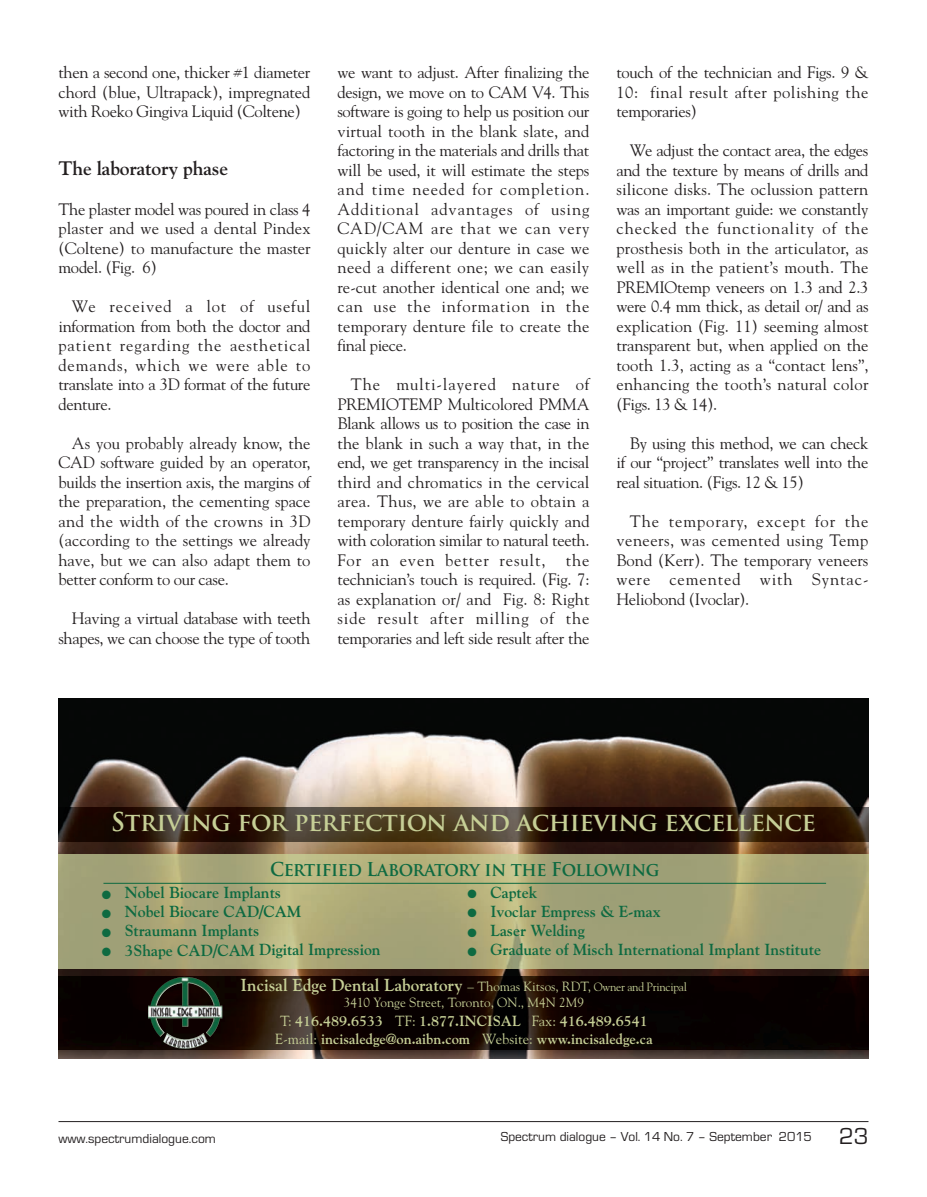
<style>
.page{position:relative;width:927px;height:1197px;background:#fff}
.page>*{position:absolute;margin:0;border:0;box-sizing:border-box;transform-origin:0 0}
.t1{font:700 25.2px "Trajan Pro";letter-spacing:-.02em;color:#c6cf96}
.t2{font:700 19.5px "Goudy";letter-spacing:-.01em;color:#231f20}
.t3{font:700 18.6px "Trajan Pro";letter-spacing:-.02em;color:#0e6a41;scale:.95 1}
.t4{font:700 17.25px "Goudy";color:#c6cf96}
.t5{font:16.5px/19.5px "Goudy";letter-spacing:-.02em;color:#231f20;text-align:justify}
.t6{font:700 15.9px "Goudy";color:#0e6a41}
.t7{font:700 14.55px/18.6px "Goudy";color:#c6cf96;text-align:center}
.t8{font:13.5px "Eurostile";color:#231f20}
.t9{font:13.35px "Goudy";color:#c6cf96}
.s1{font-weight:400;font-size:13.35px}
.s2{font-weight:400;font-size:12px}
.s3{font-weight:400}
.s4{font-size:24px}
</style>
<div class="page">
<hr style="left:58px;top:1121px;width:810px;height:1px;background:#231f20">
<img style="left:58px;top:699px;width:810px;height:360px">
<img style="left:58px;top:855px;width:810px;height:113px">
<hr style="left:103px;top:883px;width:723px;height:1px;background:#0e6a41">
<img style="left:58px;top:976px;width:810px;height:74px">
<img style="left:58px;top:808px;width:810px;height:33px">
<img style="left:148px;top:977px;width:71px;height:29px">
<p class="t5" style="left:58px;top:63px;width:253px">then a second one, thicker #1 diameter chord (blue, Ultrapack), impregnated with Roeko Gingiva Liquid (Coltene)</p>
<p class="t2" style="left:58px;top:157px;width:171px">The laboratory phase</p>
<p class="t5" style="left:58px;top:199px;width:254px">The plaster model was poured in class 4 plaster and we used a dental Pindex (Coltene) to manufacture the master model. (Fig. 6)</p>
<p class="t5" style="left:58px;top:297px;width:254px;text-indent:13px">We received a lot of useful information from both the doctor and patient regarding the aesthetical demands, which we were able to translate into a 3D format of the future denture.</p>
<p class="t5" style="left:58px;top:433px;width:254px;text-indent:13px">As you probably already know, the CAD software guided by an operator, builds the insertion axis, the margins of the preparation, the cementing space and the width of the crowns in 3D (according to the settings we already have, but we can also adapt them to better conform to our case.</p>
<p class="t5" style="left:58px;top:609px;width:254px;text-align:right">Having a virtual database with teeth shapes, we can choose the type of tooth</p>
<p class="t5" style="left:337px;top:63px;width:254px">we want to adjust. After finalizing the design, we move on to CAM V4. This software is going to help us position our virtual tooth in the blank slate, and factoring in the materials and drills that will be used, it will estimate the steps and time needed for completion.<br>Additional advantages of using CAD/CAM are that we can very quickly alter our denture in case we need a different one; we can easily re-cut another identical one and; we can use the information in the temporary denture file to create the final piece.</p>
<p class="t5" style="left:337px;top:375px;width:254px;text-indent:13px">The multi-layered nature of PREMIOTEMP Multicolored PMMA Blank allows us to position the case in the blank in such a way that, in the end, we get transparency in the incisal third and chromatics in the cervical area. Thus, we are able to obtain a temporary denture fairly quickly and with coloration similar to natural teeth.<br>For an even better result, the technician’s touch is required. (Fig. 7: as explanation or/ and Fig. 8: Right side result after milling of the temporaries and left side result after the</p>
<p class="t5" style="left:616px;top:63px;width:253px">touch of the technician and Figs. 9 &amp; 10: final result after polishing the temporaries)</p>
<p class="t5" style="left:616px;top:141px;width:254px;text-indent:13px">We adjust the contact area, the edges and the texture by means of drills and silicone disks. The oclussion pattern was an important guide: we constantly checked the functionality of the prosthesis both in the articulator, as well as in the patient’s mouth. The PREMIOtemp veneers on 1.3 and 2.3 were 0.4 mm thick, as detail or/ and as explication (Fig. 11) seeming almost transparent but, when applied on the tooth 1.3, acting as a “contact lens”, enhancing the tooth’s natural color (Figs. 13 &amp; 14).</p>
<p class="t5" style="left:616px;top:433px;width:254px;text-indent:13px">By using this method, we can check if our “project” translates well into the real situation. (Figs. 12 &amp; 15)</p>
<p class="t5" style="left:616px;top:511px;width:254px;text-indent:13px">The temporary, except for the veneers, was cemented using Temp Bond (Kerr). The temporary veneers were cemented with Syntac-Heliobond (Ivoclar).</p>
<h1 class="t1" style="left:111px;top:812px;width:707px">Striving for perfection and achieving excellence</h1>
<p class="t3" style="left:270px;top:862px;width:412px">Certified Laboratory in the Following</p>
<p class="t6" style="left:102px;top:883px;width:181px">● Nobel Biocare Implants</p>
<p class="t6" style="left:102px;top:902px;width:201px">● Nobel Biocare CAD/CAM</p>
<p class="t6" style="left:102px;top:922px;width:159px">● Straumann Implants</p>
<p class="t6" style="left:102px;top:941px;width:280px">● 3Shape CAD/CAM Digital Impression</p>
<p class="t6" style="left:467px;top:883px;width:72px">● Captek</p>
<p class="t6" style="left:467px;top:902px;width:195px">● Ivoclar Empress &amp; E-max</p>
<p class="t6" style="left:467px;top:921px;width:119px">● Laser Welding</p>
<p class="t6" style="left:467px;top:940px;width:355px">● Graduate of Misch International Implant Institute</p>
<p class="t4" style="left:241px;top:975px;width:448px">Incisal Edge Dental Laboratory <span class="s1">– Thomas Kitsos, RDT,</span> <span class="s2">Owner and Principal</span></p>
<p class="t9" style="left:344px;top:995px;width:242px">3410 Yonge Street, Toronto, ON., M4N 2M9</p>
<p class="t7" style="left:275px;top:1011px;width:379px"><span class="s3">T:</span> 416.489.6533 <span class="s3">TF:</span> 1.877.INCISAL <span class="s3">Fax:</span> 416.489.6541<br><span class="s3">E-mail:</span> incisaledge@on.aibn.com <span class="s3">Website:</span> www.incisaledge.ca</p>
<p class="t8" style="left:58px;top:1130px;width:159px">www.spectrumdialogue.com</p>
<p class="t8" style="left:501px;top:1129px;width:369px">Spectrum dialogue – Vol. 14 No. 7 – September 2015 <span class="s4">23</span></p>
</div>
